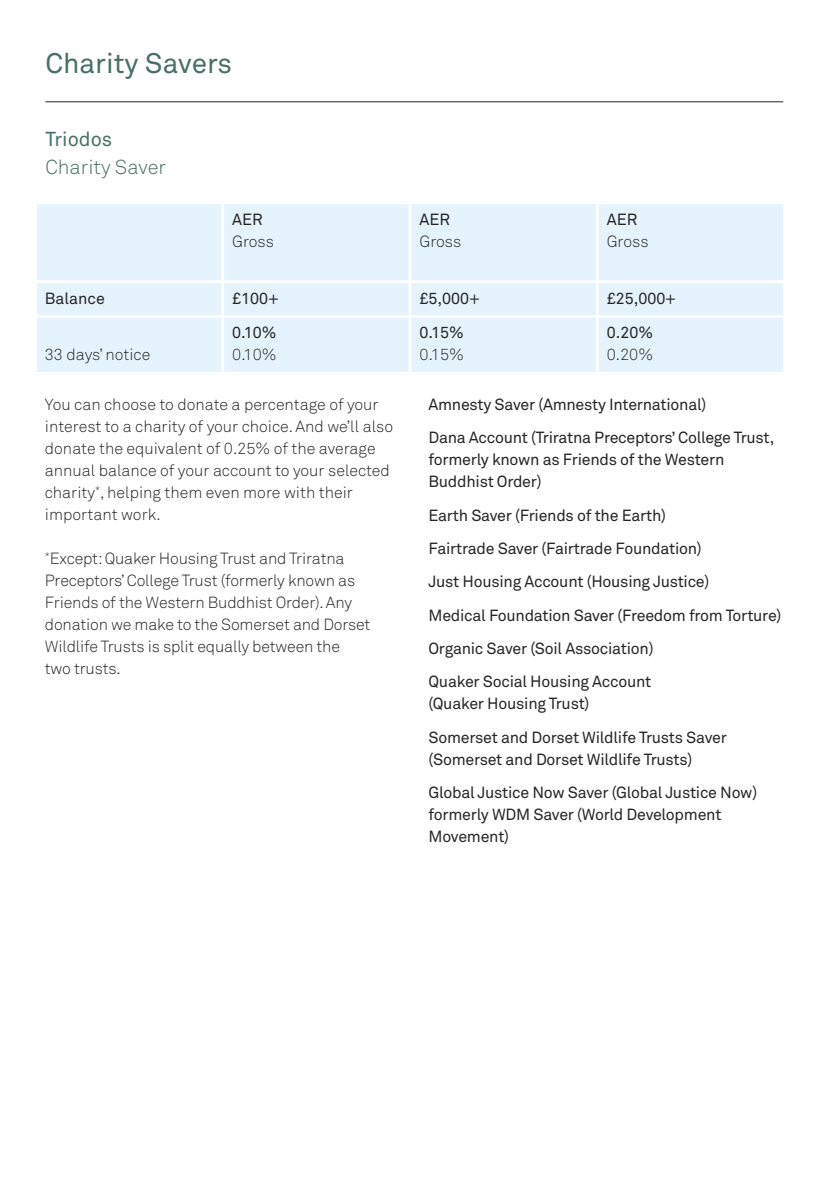
<style>
.page{position:relative;width:840px;height:1191px;background:#fff}
.page>*{position:absolute;margin:0;border:0;box-sizing:border-box;transform-origin:0 0}
.t1{font:28px "Akkurat";color:#497066}
.t2{font:300 20px "Akkurat";color:#497066}
.t3{font:20px "Akkurat";color:#497066}
.t4{font:16px/33.4px "Akkurat";letter-spacing:-.015em;color:#272526}
.t5{font:300 16px/22px "Akkurat";letter-spacing:-.01em;color:#272526}
</style>
<div class="page">
<hr style="left:45px;top:101px;width:737px;height:1px;background:#272526">
<div style="left:34px;top:201px;width:189px;height:81px;background:#e5f3fc"></div>
<div style="left:223px;top:201px;width:187px;height:81px;background:#e5f3fc"></div>
<div style="left:410px;top:201px;width:187px;height:81px;background:#e5f3fc"></div>
<div style="left:597px;top:201px;width:188px;height:81px;background:#e5f3fc"></div>
<div style="left:34px;top:282px;width:189px;height:34px;background:#e5f3fc"></div>
<div style="left:223px;top:282px;width:187px;height:34px;background:#e5f3fc"></div>
<div style="left:410px;top:282px;width:187px;height:34px;background:#e5f3fc"></div>
<div style="left:597px;top:282px;width:188px;height:34px;background:#e5f3fc"></div>
<div style="left:34px;top:316px;width:189px;height:59px;background:#e5f3fc"></div>
<div style="left:223px;top:316px;width:187px;height:59px;background:#e5f3fc"></div>
<div style="left:410px;top:316px;width:187px;height:59px;background:#e5f3fc"></div>
<div style="left:597px;top:316px;width:188px;height:59px;background:#e5f3fc"></div>
<hr style="left:34px;top:201px;width:3px;height:174px;background:#fff">
<hr style="left:221px;top:201px;width:3px;height:174px;background:#fff">
<hr style="left:408px;top:201px;width:3px;height:174px;background:#fff">
<hr style="left:595px;top:201px;width:3px;height:174px;background:#fff">
<hr style="left:782px;top:201px;width:3px;height:174px;background:#fff">
<hr style="left:34px;top:201px;width:751px;height:3px;background:#fff">
<hr style="left:34px;top:280px;width:751px;height:3px;background:#fff">
<hr style="left:34px;top:315px;width:751px;height:3px;background:#fff">
<hr style="left:34px;top:372px;width:751px;height:3px;background:#fff">
<h1 class="t1" style="left:45px;top:53px;width:188px">Charity Savers</h1>
<p class="t3" style="left:45px;top:132px;width:68px">Triodos</p>
<p class="t2" style="left:45px;top:160px;width:122px">Charity Saver</p>
<p class="t4" style="left:232px;top:204px;width:32px">AER</p>
<p class="t5" style="left:232px;top:232px;width:43px">Gross</p>
<p class="t4" style="left:419px;top:204px;width:32px">AER</p>
<p class="t5" style="left:419px;top:232px;width:43px">Gross</p>
<p class="t4" style="left:606px;top:204px;width:32px">AER</p>
<p class="t5" style="left:606px;top:232px;width:43px">Gross</p>
<p class="t4" style="left:45px;top:283px;width:61px">Balance</p>
<p class="t4" style="left:232px;top:283px;width:48px">£100+</p>
<p class="t4" style="left:419px;top:283px;width:62px">£5,000+</p>
<p class="t4" style="left:606px;top:283px;width:71px">£25,000+</p>
<p class="t5" style="left:45px;top:345px;width:107px">33 days’ notice</p>
<p class="t4" style="left:232px;top:318px;width:46px">0.10%</p>
<p class="t5" style="left:232px;top:345px;width:46px">0.10%</p>
<p class="t5" style="left:45px;top:395px;width:349px">You can choose to donate a percentage of your interest to a charity of your choice. And we’ll also donate the equivalent of 0.25% of the average annual balance of your account to your selected charity<sup>*</sup>, helping them even more with their important work.</p>
<p class="t5" style="left:45px;top:549px;width:327px"><sup>*</sup>Except:Quaker Housing Trust and Triratna Preceptors’ College Trust (formerly known as Friends of the Western Buddhist Order).Any donation we make to the Somerset and Dorset Wildlife Trusts is split equally between the<br>two trusts.</p>
<p class="t4" style="left:419px;top:318px;width:46px">0.15%</p>
<p class="t5" style="left:419px;top:345px;width:46px">0.15%</p>
<p class="t4" style="left:606px;top:318px;width:48px">0.20%</p>
<p class="t5" style="left:606px;top:345px;width:48px">0.20%</p>
<p class="t4" style="left:428px;top:389px;width:347px">Amnesty Saver (Amnesty International)<br>Dana Account (Triratna Preceptors’ College Trust,</p>
<p class="t4" style="left:428px;top:450px;width:297px;line-height:22px">formerly known as Friends of the Western<br>Buddhist Order)</p>
<p class="t4" style="left:428px;top:500px;width:354px">Earth Saver (Friends of the Earth)<br>Fairtrade Saver (Fairtrade Foundation)<br>Just Housing Account (Housing Justice)<br>Medical Foundation Saver (Freedom from Torture)<br>Organic Saver (Soil Association)<br>Quaker Social Housing Account</p>
<p class="t4" style="left:428px;top:689px;width:300px">(Quaker Housing Trust)<br>Somerset and Dorset Wildlife Trusts Saver</p>
<p class="t4" style="left:428px;top:744px;width:330px">(Somerset and Dorset Wildlife Trusts)<br>Global Justice Now Saver (Global Justice Now)</p>
<p class="t4" style="left:428px;top:805px;width:294px;line-height:22px">formerly WDM Saver (World Development<br>Movement)</p>
</div>
